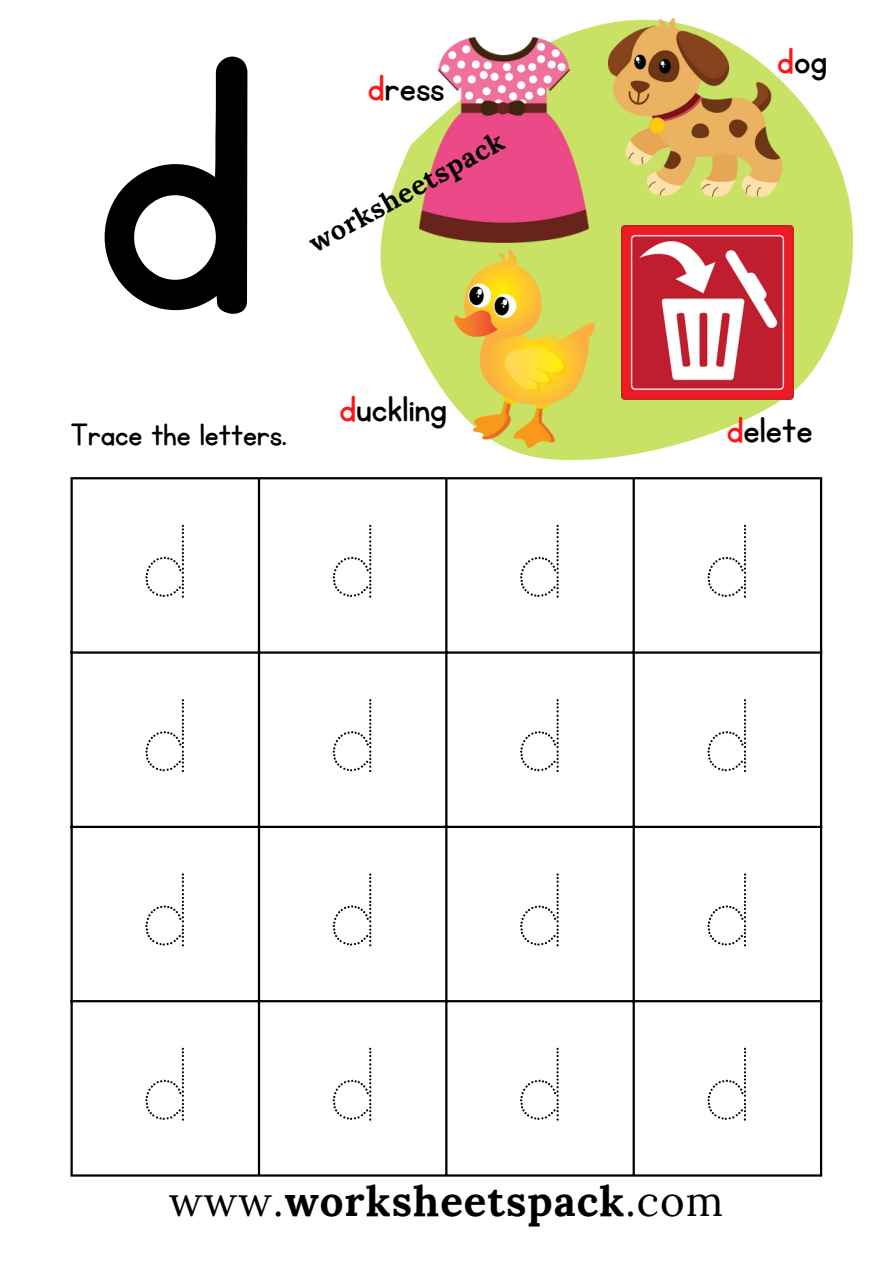
<style>
.page{position:relative;width:893px;height:1264px;background:#fff}
.page>*{position:absolute;margin:0;border:0;box-sizing:border-box;transform-origin:0 0}
.t1{font:414px "KG Primary Penmanship";color:#000}
.t2{font:119.85px/174.3px "KG Primary Dots";letter-spacing:1.12em;color:#000;text-align:justify}
.t3{font:42px "KG Primary Penmanship";color:#000}
.t4{font:700 42px "Lora";letter-spacing:.025em;color:#000}
.t5{font:36px "KG Primary Penmanship";color:#000}
.t6{font:700 27px "Lora";color:#000}
.s1{color:#ff1616}
.s2{font-weight:400}
</style>
<div class="page">
<hr style="left:70px;top:479px;width:3px;height:695px;background:#000">
<hr style="left:258px;top:479px;width:2px;height:695px;background:#000">
<hr style="left:445px;top:479px;width:2px;height:695px;background:#000">
<hr style="left:632px;top:479px;width:2px;height:695px;background:#000">
<hr style="left:819px;top:479px;width:3px;height:695px;background:#000">
<hr style="left:70px;top:477px;width:752px;height:2px;background:#000">
<hr style="left:70px;top:651px;width:752px;height:2px;background:#000">
<hr style="left:70px;top:825px;width:752px;height:3px;background:#000">
<hr style="left:70px;top:1000px;width:752px;height:2px;background:#000">
<hr style="left:70px;top:1174px;width:752px;height:2px;background:#000">
<svg style="left:380px;top:18px;width:474px;height:443px;fill:#c9e265"></svg>
<img style="left:420px;top:38px;width:168px;height:204px">
<img style="left:608px;top:19px;width:174px;height:177px">
<img style="left:455px;top:249px;width:139px;height:199px">
<img style="left:621px;top:226px;width:172px;height:174px">
<h1 class="t1" style="left:94px;top:-14px;width:168px">d</h1>
<p class="t3" style="left:777px;top:41px;width:51px"><span class="s1">d</span>og</p>
<p class="t3" style="left:368px;top:68px;width:78px"><span class="s1">d</span>ress</p>
<p class="t6" style="left:302px;top:229px;width:220px;rotate:-29deg">worksheetspack</p>
<p class="t5" style="left:70px;top:417px;width:217px">Trace the letters.</p>
<p class="t3" style="left:339px;top:388px;width:109px"><span class="s1">d</span>uckling</p>
<p class="t3" style="left:726px;top:410px;width:88px"><span class="s1">d</span>elete</p>
<h2 class="t2" style="left:139px;top:478px;width:616px">dddd dddd dddd dddd</h2>
<p class="t4" style="left:169px;top:1174px;width:555px"><span class="s2">www.</span>worksheetspack<span class="s2">.com</span></p>
</div>
